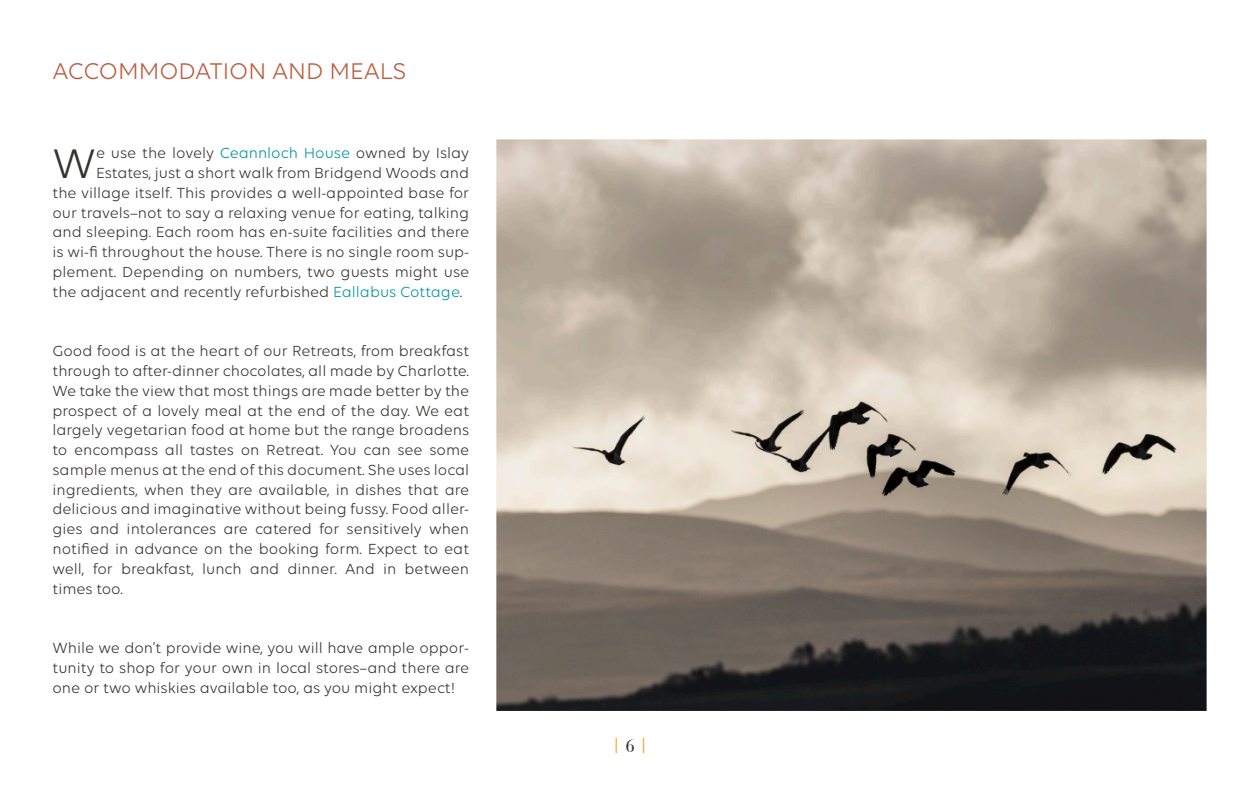
<style>
.page{position:relative;width:1260px;height:788px;background:#fff}
.page>*{position:absolute;margin:0;border:0;box-sizing:border-box;transform-origin:0 0}
.t1{font:44.45px "Volte";color:#363230}
.t2{font:24.5px "Volte";color:#ba5d41}
.t3{font:17.5px "Bodoni Svty Two ITCTT Book";color:#f90}
.t4{font:17.5px "Bodoni Svty Two ITCTT Book";color:#363230}
.t5{font:15.75px/19.8px "Volte";color:#363230;text-align:justify}
.s1{color:#0092a2}
</style>
<div class="page">
<img style="left:498px;top:141px;width:707px;height:568px">
<h2 class="t2" style="left:52px;top:61px;width:355px">ACCOMMODATION AND MEALS</h2>
<h1 class="t1" style="left:52px;top:145px;width:45px">W</h1>
<p class="t5" style="left:96px;top:144px;width:375px">e use the lovely <span class="s1">Ceannloch House</span> owned by Islay</p>
<p class="t5" style="left:96px;top:164px;width:375px">Estates, just a short walk from Bridgend Woods and</p>
<p class="t5" style="left:52px;top:184px;width:418px">the village itself. This provides a well-appointed base for</p>
<p class="t5" style="left:52px;top:204px;width:418px">our travels–not to say a relaxing venue for eating, talking</p>
<p class="t5" style="left:52px;top:223px;width:418px">and sleeping. Each room has en-suite facilities and there</p>
<p class="t5" style="left:52px;top:243px;width:418px">is wi-fi throughout the house. There is no single room sup-</p>
<p class="t5" style="left:52px;top:263px;width:418px">plement. Depending on numbers, two guests might use</p>
<p class="t5" style="left:52px;top:283px;width:411px">the adjacent and recently refurbished <span class="s1">Eallabus Cottage</span>.</p>
<p class="t5" style="left:52px;top:342px;width:418px">Good food is at the heart of our Retreats, from breakfast through to after-dinner chocolates, all made by Charlotte.<br>We take the view that most things are made better by the prospect of a lovely meal at the end of the day. We eat largely vegetarian food at home but the range broadens to encompass all tastes on Retreat. You can see some sample menus at the end of this document. She uses local ingredients, when they are available, in dishes that are delicious and imaginative without being fussy. Food aller&shy;gies and intolerances are catered for sensitively when notified in advance on the booking form. Expect to eat well, for breakfast, lunch and dinner. And in between times too.</p>
<p class="t5" style="left:52px;top:639px;width:418px">While we don’t provide wine, you will have ample oppor&shy;tunity to shop for your own in local stores–and there are one or two whiskies available too, as you might expect!</p>
<p class="t3" style="left:612px;top:733px;width:38px">| |</p>
<p class="t4" style="left:625px;top:735px;width:11px">6</p>
</div>
